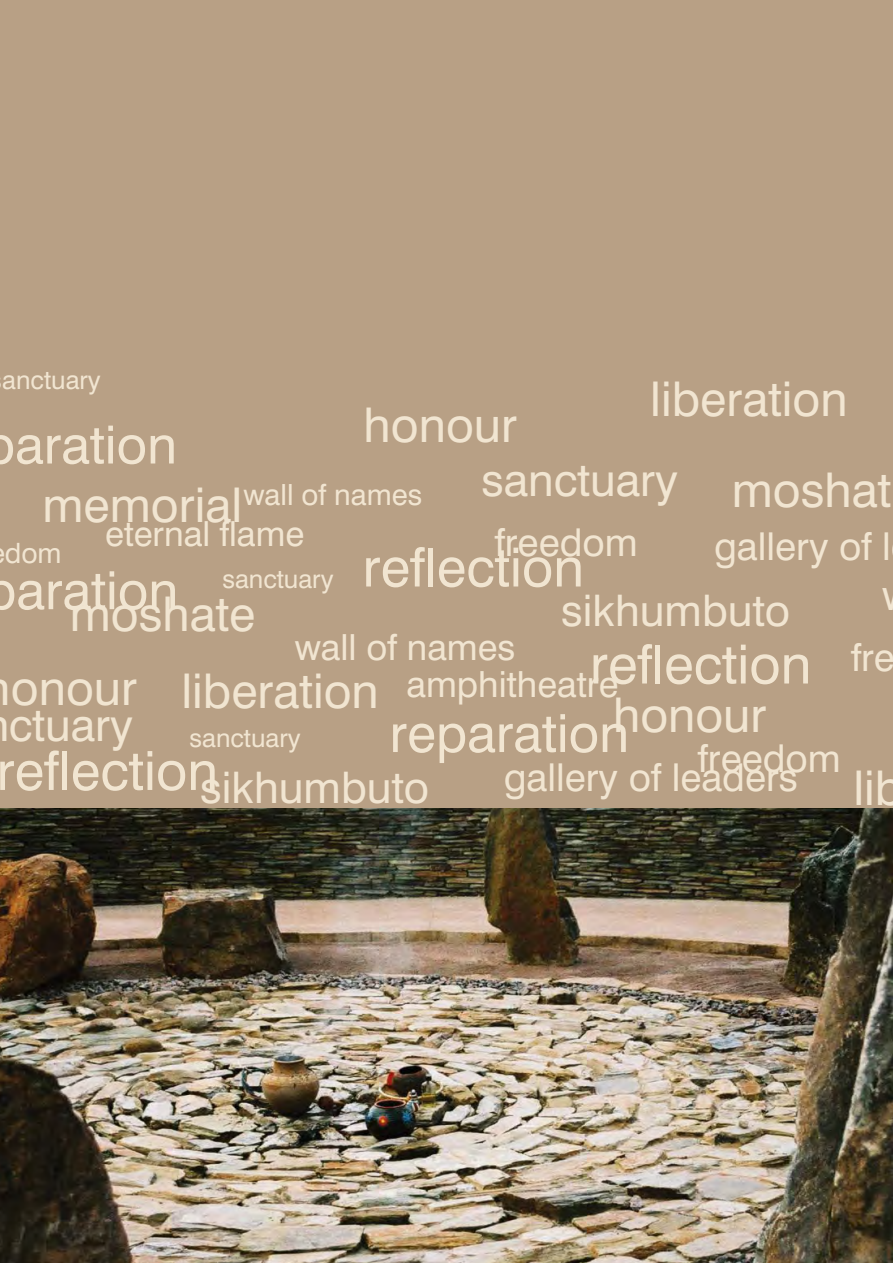
<style>
.page{position:relative;width:893px;height:1263px;background:#fff}
.page>*{position:absolute;margin:0;border:0;box-sizing:border-box;transform-origin:0 0}
.t1{font:54.15px "Swiss 721 BT";color:#f1e5d1}
.t2{font:52.65px "Swiss 721 BT";color:#f1e5d1}
.t3{font:47.85px "Swiss 721 BT";color:#f1e5d1}
.t4{font:45px "Swiss 721 BT";color:#f1e5d1}
.t5{font:43.5px "Swiss 721 BT";color:#f1e5d1}
.t6{font:38.4px "Swiss 721 BT";color:#f1e5d1}
.t7{font:36px "Swiss 721 BT";color:#f1e5d1}
.t8{font:34.65px "Swiss 721 BT";color:#f1e5d1}
.t9{font:29.1px "Swiss 721 BT";color:#f1e5d1}
.t10{font:28.05px "Swiss 721 BT";color:#f1e5d1}
.t11{font:25.5px "Swiss 721 BT";color:#f1e5d1}
</style>
<div class="page">
<img style="left:0;top:808px;width:892px;height:455px">
<div style="left:0;top:0;width:892px;height:808px;background:#b8a085"></div>
<p class="t11" style="left:2px;top:368px;width:100px">anctuary</p>
<p class="t3" style="left:650px;top:376px;width:199px">liberation</p>
<p class="t3" style="left:363px;top:401px;width:155px">honour</p>
<p class="t2" style="left:-16px;top:419px;width:195px">paration</p>
<p class="t4" style="left:481px;top:458px;width:198px">sanctuary</p>
<p class="t3" style="left:731px;top:467px;width:161px">moshat</p>
<p class="t9" style="left:243px;top:480px;width:180px">wall of names</p>
<p class="t3" style="left:42px;top:482px;width:201px">memorial</p>
<p class="t8" style="left:105px;top:517px;width:201px">eternal flame</p>
<p class="t6" style="left:714px;top:527px;width:178px">gallery of l</p>
<p class="t6" style="left:494px;top:524px;width:145px">freedom</p>
<p class="t10" style="left:5px;top:539px;width:58px">dom</p>
<p class="t1" style="left:362px;top:541px;width:223px">reflection</p>
<p class="t11" style="left:222px;top:566px;width:113px">sanctuary</p>
<p class="t2" style="left:-15px;top:565px;width:195px">paration</p>
<p class="t3" style="left:70px;top:590px;width:187px">moshate</p>
<p class="t5" style="left:561px;top:589px;width:230px">sikhumbuto</p>
<p class="t7" style="left:295px;top:630px;width:222px">wall of names</p>
<p class="t1" style="left:590px;top:638px;width:223px">reflection</p>
<p class="t7" style="left:406px;top:666px;width:213px">amphitheatre</p>
<p class="t3" style="left:181px;top:668px;width:199px">liberation</p>
<p class="t3" style="left:11px;top:664px;width:128px">onour</p>
<p class="t3" style="left:613px;top:691px;width:155px">honour</p>
<p class="t4" style="left:9px;top:703px;width:126px">ctuary</p>
<p class="t2" style="left:389px;top:707px;width:241px">reparation</p>
<p class="t11" style="left:190px;top:726px;width:113px">sanctuary</p>
<p class="t6" style="left:697px;top:740px;width:145px">freedom</p>
<p class="t1" style="left:-3px;top:744px;width:223px">reflection</p>
<p class="t6" style="left:503px;top:759px;width:296px">gallery of leaders</p>
<p class="t5" style="left:200px;top:766px;width:230px">sikhumbuto</p>
<p class="t6" style="left:851px;top:639px;width:45px">fre</p>
<p class="t3" style="left:853px;top:764px;width:51px">lib</p>
</div>
